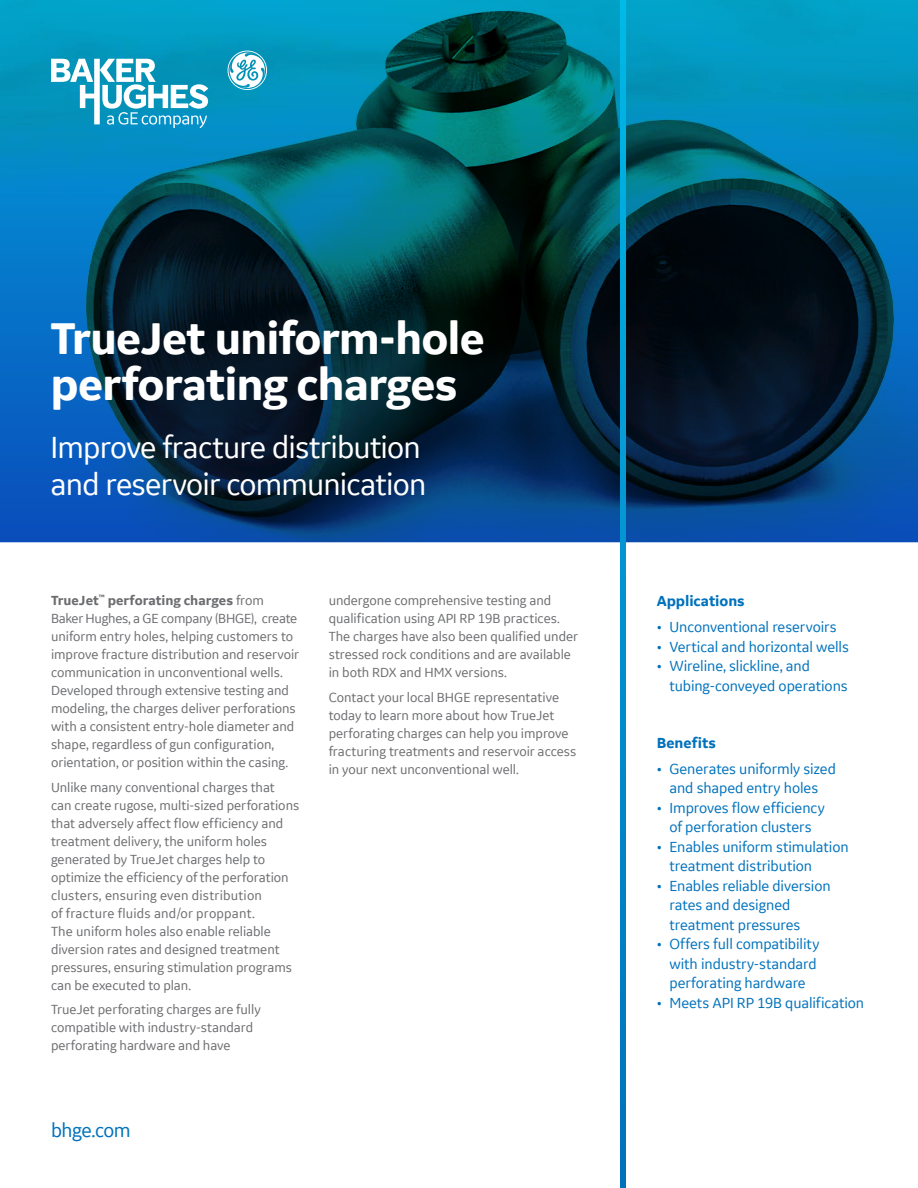
<style>
.page{position:relative;width:918px;height:1188px;background:#fff}
.page>*{position:absolute;margin:0;border:0;box-sizing:border-box;transform-origin:0 0}
._32pt_31-headline{font:700 48px/46.5px "GE Inspira Sans";letter-spacing:-.02em;color:#fff}
._22pt_25-subhead{font:33px/37.5px "GE Inspira Sans";letter-spacing:-.025em;color:#fff}
.t1{font:21px "GE Inspira Sans";letter-spacing:-.025em;color:#0072bc}
.t2{font:15.75px/19.5px "GE Inspira Sans";letter-spacing:-.005em;color:#0072bc}
._10_5pt_13-callout_s{font:700 15.75px "GE Inspira Sans";letter-spacing:-.005em;color:#0072bc}
._9_5pt_12-body_text{font:14.25px/18px "GE Inspira Sans";color:#6c6d70}
.s1{font-weight:700}
</style>
<div class="page">
<svg style="left:0;top:0;width:918px;height:542px;background:#044c6e"></svg>
<svg style="left:620px;top:0;width:6px;height:1188px;background:#0093d0"></svg>
<svg style="left:51px;top:51px;width:216px;height:77px"></svg>
<p class="_32pt_31-headline" style="left:51px;top:314px;width:436px">TrueJet uniform-hole perforating charges</p>
<p class="_22pt_25-subhead" style="left:51px;top:428px;width:377px">Improve fracture distribution and reservoir communication</p>
<p class="_9_5pt_12-body_text" style="left:51px;top:591px;width:250px"><span class="s1">TrueJet</span><sup>™</sup> <span class="s1">perforating charges</span> from Baker Hughes, a GE company (BHGE), create uniform entry holes, helping customers to improve fracture distribution and reservoir communication in unconventional wells.<br>Developed through extensive testing and modeling, the charges deliver perforations with a consistent entry-hole diameter and shape, regardless of gun configuration, orientation, or position within the casing.</p>
<p class="_9_5pt_12-body_text" style="left:51px;top:778px;width:250px">Unlike many conventional charges that<br>can create rugose, multi-sized perforations that adversely affect flow efficiency and treatment delivery, the uniform holes generated by TrueJet charges help to optimize the efficiency of the perforation clusters, ensuring even distribution<br>of fracture fluids and/or proppant.<br>The uniform holes also enable reliable diversion rates and designed treatment pressures, ensuring stimulation programs can be executed to plan.</p>
<p class="_9_5pt_12-body_text" style="left:51px;top:1000px;width:211px">TrueJet perforating charges are fully compatible with industry-standard perforating hardware and have</p>
<h3 class="t1" style="left:51px;top:1117px;width:81px">bhge.com</h3>
<p class="_9_5pt_12-body_text" style="left:329px;top:591px;width:251px">undergone comprehensive testing and qualification using API RP 19B practices.<br>The charges have also been qualified under stressed rock conditions and are available in both RDX and HMX versions.</p>
<p class="_9_5pt_12-body_text" style="left:329px;top:688px;width:249px">Contact your local BHGE representative today to learn more about how TrueJet perforating charges can help you improve fracturing treatments and reservoir access in your next unconventional well.</p>
<p class="_10_5pt_13-callout_s" style="left:657px;top:592px;width:89px">Applications</p>
<p class="t2" style="left:657px;top:617px;width:181px">• Unconventional reservoirs</p>
<p class="t2" style="left:657px;top:636px;width:194px">• Vertical and horizontal wells</p>
<p class="t2" style="left:669px;top:656px;width:180px;text-indent:-13px">• Wireline, slickline, and tubing-conveyed operations</p>
<p class="_10_5pt_13-callout_s" style="left:657px;top:733px;width:61px">Benefits</p>
<p class="t2" style="left:657px;top:759px;width:181px;text-align:center">• Generates uniformly sized and shaped entry holes</p>
<p class="t2" style="left:657px;top:798px;width:170px;text-align:center">• Improves flow efficiency of perforation clusters</p>
<p class="t2" style="left:669px;top:837px;width:181px;text-indent:-13px">• Enables uniform stimulation treatment distribution</p>
<p class="t2" style="left:669px;top:876px;width:163px;text-indent:-13px">• Enables reliable diversion rates and designed treatment pressures</p>
<p class="t2" style="left:669px;top:934px;width:151px;text-indent:-13px">• Offers full compatibility with industry-standard perforating hardware</p>
<p class="t2" style="left:657px;top:993px;width:209px">• Meets API RP 19B qualification</p>
</div>
